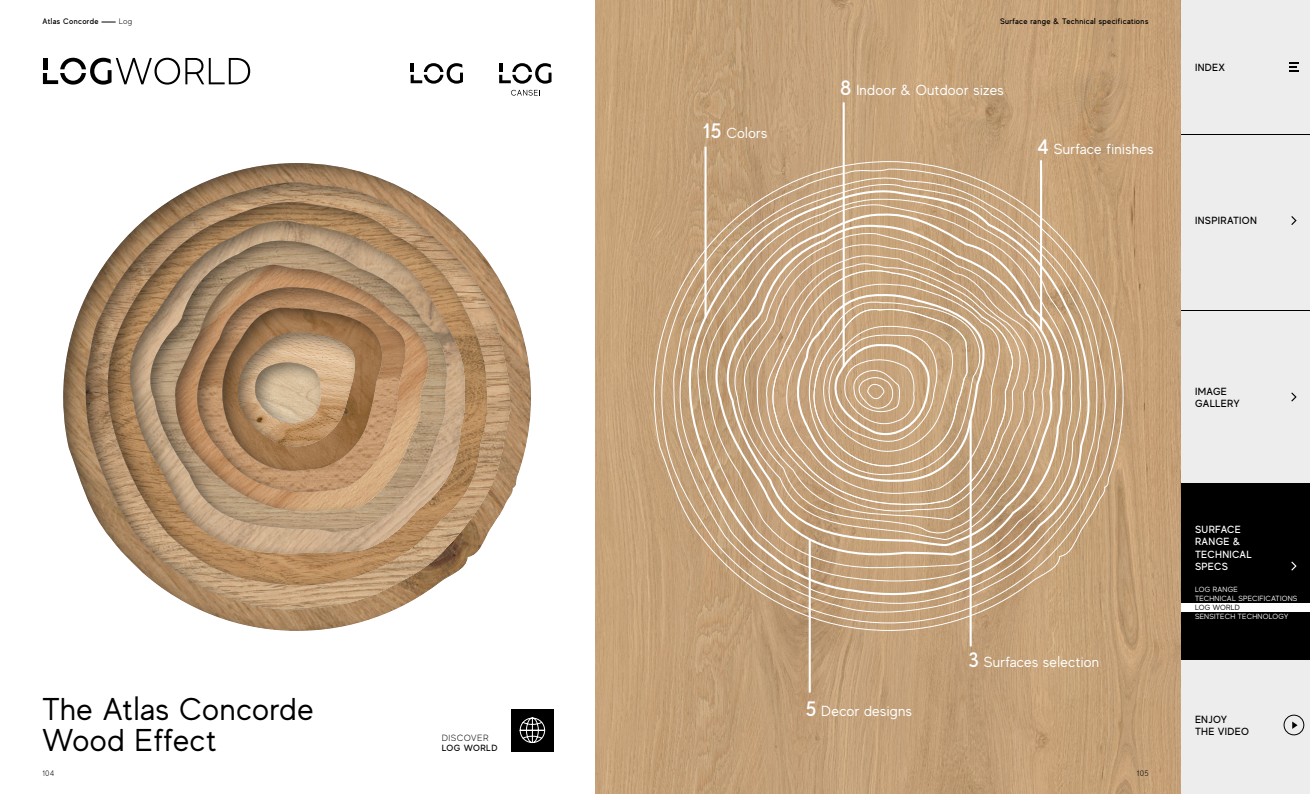
<style>
.page{position:relative;width:1310px;height:794px;background:#fff}
.page>*{position:absolute;margin:0;border:0;box-sizing:border-box;transform-origin:0 0}
.t1{font:31.5px/31.5px "MADE Evolve Sans";letter-spacing:.025em;color:#000}
.t2{font:14.6px "MADE Evolve Sans";letter-spacing:.025em;color:#fff}
.t3{font:500 10.4px/12.4px "MADE Evolve Sans";letter-spacing:.03em;color:#000}
.t4{font:500 10.4px/12.4px "MADE Evolve Sans";letter-spacing:.03em;color:#fff}
.t5{font:300 9px "MADE Evolve Sans";letter-spacing:.04em;color:#000}
.t6{font:500 9px "MADE Evolve Sans";letter-spacing:.045em;color:#000}
.t7{font:500 8px "MADE Evolve Sans";letter-spacing:.045em;color:#000}
.t8{font:300 8px "MADE Evolve Sans";letter-spacing:.04em;color:#000}
.t9{font:7.5px/9px "MADE Evolve Sans";letter-spacing:.03em;color:#fff}
.t10{font:7.5px "MADE Evolve Sans";letter-spacing:.03em;color:#000}
.s1{font-weight:500;font-size:20.9px}
</style>
<div class="page">
<img style="left:595px;top:0;width:586px;height:794px">
<svg style="left:43px;top:58px;width:207px;height:27px"></svg>
<svg style="left:411px;top:63px;width:52px;height:21px"></svg>
<svg style="left:511px;top:90px;width:29px;height:6px"></svg>
<svg style="left:499px;top:63px;width:52px;height:21px"></svg>
<div style="left:54px;top:155px;width:486px;height:476px;background:#000;opacity:.5"></div>
<div style="left:77px;top:175px;width:442px;height:435px;background:#000;opacity:.5"></div>
<div style="left:99px;top:194px;width:398px;height:392px;background:#000;opacity:.5"></div>
<div style="left:121px;top:213px;width:353px;height:341px;background:#000;opacity:.5"></div>
<div style="left:142px;top:233px;width:314px;height:300px;background:#000;opacity:.5"></div>
<div style="left:166px;top:257px;width:272px;height:255px;background:#000;opacity:.5"></div>
<div style="left:188px;top:279px;width:227px;height:213px;background:#000;opacity:.5"></div>
<div style="left:213px;top:300px;width:178px;height:171px;background:#000;opacity:.5"></div>
<svg style="left:219px;top:304px;width:166px;height:167px;background:#a78059"></svg>
<div style="left:246px;top:355px;width:84px;height:68px;background:#000;opacity:.5"></div>
<svg style="left:654px;top:161px;width:469px;height:470px;background:#c9aa87"></svg>
<hr style="left:704px;top:147px;width:2px;height:171px;background:#fff">
<hr style="left:842px;top:102px;width:2px;height:265px;background:#fff">
<hr style="left:969px;top:420px;width:2px;height:226px;background:#fff">
<hr style="left:1040px;top:160px;width:2px;height:171px;background:#fff">
<hr style="left:808px;top:540px;width:3px;height:152px;background:#fff">
<svg style="left:101px;top:22px;width:15px;height:1px"></svg>
<div style="left:1181px;top:0;width:129px;height:794px;background:#ededed"></div>
<svg style="left:1289px;top:62px;width:9px;height:9px"></svg>
<div style="left:1283px;top:714px;width:21px;height:21px;border:1px solid #000;border-radius:50%"></div>
<svg style="left:1292px;top:721px;width:5px;height:8px"></svg>
<svg style="left:1291px;top:216px;width:5px;height:9px"></svg>
<hr style="left:1181px;top:134px;width:129px;height:1px;background:#000">
<hr style="left:1181px;top:310px;width:129px;height:1px;background:#000">
<svg style="left:1291px;top:392px;width:5px;height:9px"></svg>
<div style="left:1181px;top:483px;width:129px;height:177px;background:#000"></div>
<svg style="left:1291px;top:561px;width:5px;height:9px"></svg>
<div style="left:1181px;top:603px;width:129px;height:9px;background:#fff"></div>
<div style="left:511px;top:709px;width:42px;height:42px;background:#000"></div>
<svg style="left:519px;top:717px;width:26px;height:26px"></svg>
<p class="t7" style="left:43px;top:16px;width:57px">Atlas Concorde</p>
<p class="t8" style="left:119px;top:17px;width:15px">Log</p>
<p class="t2" style="left:702px;top:124px;width:66px"><span class="s1">15</span> Colors</p>
<p class="t7" style="left:1000px;top:16px;width:150px">Surface range &amp; Technical specifications</p>
<p class="t2" style="left:840px;top:80px;width:165px"><span class="s1">8</span> Indoor &amp; Outdoor sizes</p>
<p class="t2" style="left:1037px;top:140px;width:117px"><span class="s1">4</span> Surface finishes</p>
<p class="t3" style="left:1195px;top:61px;width:31px">INDEX</p>
<p class="t3" style="left:1195px;top:214px;width:63px">INSPIRATION</p>
<p class="t3" style="left:1195px;top:384px;width:46px">IMAGE<br>GALLERY</p>
<h1 class="t1" style="left:42px;top:692px;width:273px">The Atlas Concorde<br>Wood Effect</h1>
<p class="t5" style="left:442px;top:732px;width:48px">DISCOVER</p>
<p class="t6" style="left:442px;top:742px;width:57px">LOG WORLD</p>
<p class="t2" style="left:805px;top:702px;width:108px"><span class="s1">5</span> Decor designs</p>
<p class="t2" style="left:968px;top:653px;width:133px"><span class="s1">3</span> Surfaces selection</p>
<p class="t8" style="left:42px;top:768px;width:14px">104</p>
<p class="t8" style="left:1136px;top:768px;width:13px">105</p>
<p class="t4" style="left:1195px;top:522px;width:58px">SURFACE<br>RANGE &amp;<br>TECHNICAL<br>SPECS</p>
<p class="t9" style="left:1195px;top:585px;width:104px">LOG RANGE<br>TECHNICAL SPECIFICATIONS</p>
<p class="t10" style="left:1195px;top:603px;width:46px">LOG WORLD</p>
<p class="t9" style="left:1195px;top:612px;width:95px">SENSITECH TECHNOLOGY</p>
<p class="t3" style="left:1195px;top:712px;width:56px">ENJOY<br>THE VIDEO</p>
</div>
